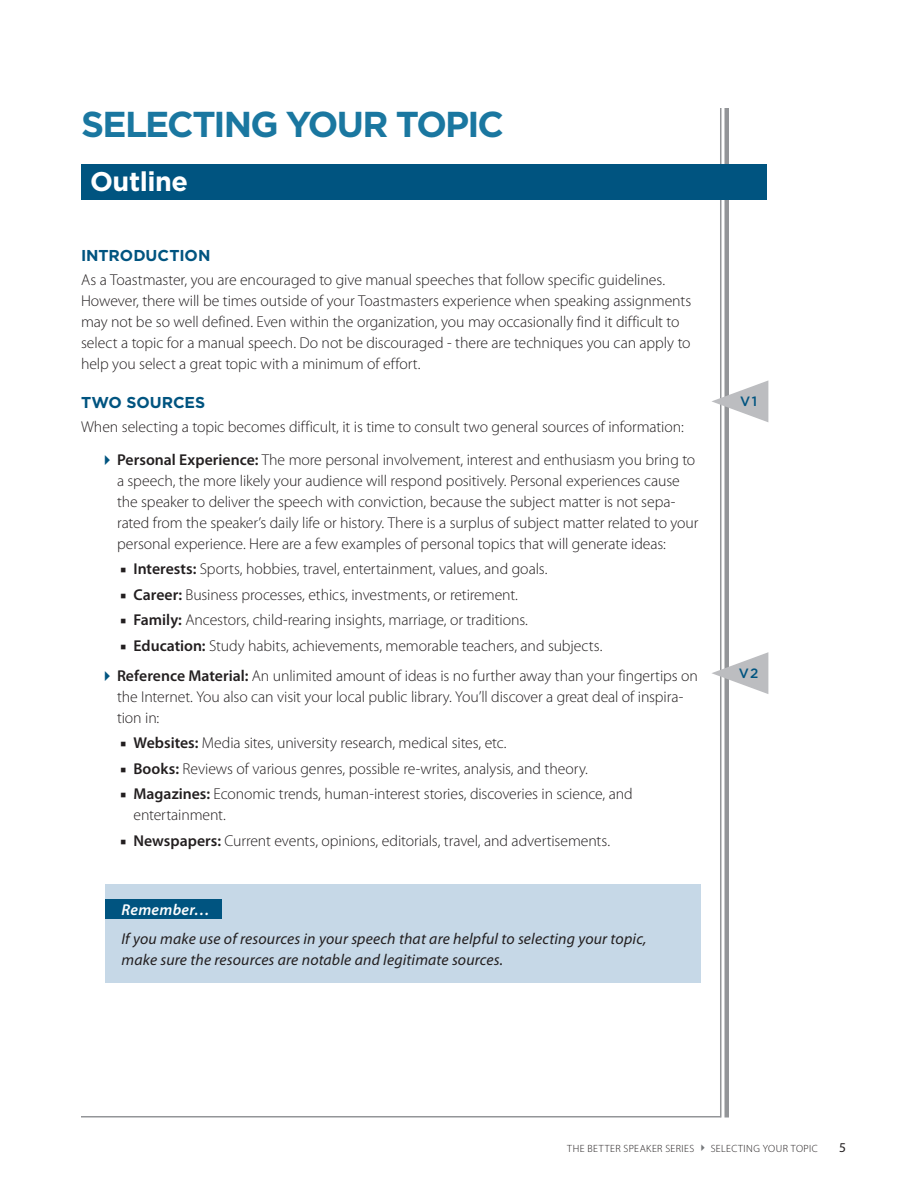
<style>
.page{position:relative;width:918px;height:1188px;background:#fff}
.page>*{position:absolute;margin:0;border:0;box-sizing:border-box;transform-origin:0 0}
.Project_head{font:700 36px "Gotham";letter-spacing:-.05em;color:#1a77a0}
.Head_2{font:700 27px "Gotham";letter-spacing:-.015em;color:#fff}
.Bullet_level_1{font:300 15.75px/21px "Myriad Pro";letter-spacing:-.005em;color:#231f20}
.Bullet_level_2{font:300 15.75px/21px "Myriad Pro";letter-spacing:-.005em;color:#231f20}
.Body_copy_-_no_inden{font:300 15.75px/21px "Myriad Pro";letter-spacing:-.005em;color:#231f20}
.Presenter{font:italic 15.75px/21px "Myriad Pro";letter-spacing:.01em;color:#231f20}
.Subs{font:700 15.75px "Gotham";color:#005480}
.Presenter-2{font:italic 600 15.75px "Myriad Pro";letter-spacing:.02em;color:#fff}
.Smaller_Subs{font:500 13.5px "Gotham";color:#005480}
.t1{font:13.5px "Myriad Pro";color:#231f20}
.t2{font:300 10.5px "Myriad Pro";letter-spacing:.04em;color:#231f20}
.s1{font-weight:600}
.s2{font-family:"Minion Pro";font-weight:400}
.s3{color:#76787b}
</style>
<div class="page">
<div style="left:724px;top:108px;width:5px;height:1010px;background:#939598"></div>
<hr style="left:720px;top:108px;width:1px;height:1010px;background:#939598">
<hr style="left:81px;top:1116px;width:639px;height:2px;background:#939598">
<div style="left:105px;top:885px;width:595px;height:98px;background:#c6d8e7"></div>
<div style="left:105px;top:899px;width:117px;height:20px;background:#005480"></div>
<div style="left:81px;top:164px;width:685px;height:36px;background:#005480"></div>
<svg style="left:712px;top:380px;width:56px;height:42px"></svg>
<svg style="left:712px;top:652px;width:56px;height:42px"></svg>
<p class="Project_head" style="left:81px;top:100px;width:425px">SELECTING YOUR TOPIC</p>
<p class="Head_2" style="left:90px;top:163px;width:100px">Outline</p>
<p class="Subs" style="left:81px;top:245px;width:131px">INTRODUCTION</p>
<p class="Body_copy_-_no_inden" style="left:81px;top:270px;width:612px">As a Toastmaster, you are encouraged to give manual speeches that follow specific guidelines.<br>However, there will be times outside of your Toastmasters experience when speaking assignments may not be so well defined. Even within the organization, you may occasionally find it difficult to select a topic for a manual speech. Do not be discouraged - there are techniques you can apply to help you select a great topic with a minimum of effort.</p>
<p class="Subs" style="left:81px;top:392px;width:126px">TWO SOURCES</p>
<p class="Body_copy_-_no_inden" style="left:81px;top:416px;width:604px">When selecting a topic becomes difficult, it is time to consult two general sources of information:</p>
<p class="Bullet_level_1" style="left:117px;top:450px;width:583px"><span class="s1">Personal Experience:</span> The more personal involvement, interest and enthusiasm you bring to a speech, the more likely your audience will respond positively. Personal experiences cause the speaker to deliver the speech with conviction, because the subject matter is not sepa&shy;rated from the speaker’s daily life or history. There is a surplus of subject matter related to your personal experience. Here are a few examples of personal topics that will generate ideas:</p>
<p class="Bullet_level_2" style="left:120px;top:559px;width:429px"><span class="s2">■</span> <span class="s1">Interests:</span> Sports, hobbies, travel, entertainment, values, and goals.</p>
<p class="Bullet_level_2" style="left:120px;top:585px;width:400px"><span class="s2">■</span> <span class="s1">Career:</span> Business processes, ethics, investments, or retirement.</p>
<p class="Bullet_level_2" style="left:120px;top:610px;width:410px"><span class="s2">■</span> <span class="s1">Family:</span> Ancestors, child-rearing insights, marriage, or traditions.</p>
<p class="Bullet_level_2" style="left:120px;top:636px;width:484px"><span class="s2">■</span> <span class="s1">Education:</span> Study habits, achievements, memorable teachers, and subjects.</p>
<p class="Bullet_level_1" style="left:117px;top:666px;width:582px"><span class="s1">Reference Material:</span> An unlimited amount of ideas is no further away than your fingertips on the Internet. You also can visit your local public library. You’ll discover a great deal of inspira&shy;tion in:</p>
<p class="Bullet_level_2" style="left:120px;top:733px;width:388px"><span class="s2">■</span> <span class="s1">Websites:</span> Media sites, university research, medical sites, etc.</p>
<p class="Bullet_level_2" style="left:120px;top:759px;width:469px"><span class="s2">■</span> <span class="s1">Books:</span> Reviews of various genres, possible re-writes, analysis, and theory.</p>
<p class="Bullet_level_2" style="left:133px;top:784px;width:501px;text-indent:-13px"><span class="s2">■</span> <span class="s1">Magazines:</span> Economic trends, human-interest stories, discoveries in science, and entertainment.</p>
<p class="Bullet_level_2" style="left:120px;top:831px;width:492px"><span class="s2">■</span> <span class="s1">Newspapers:</span> Current events, opinions, editorials, travel, and advertisements.</p>
<p class="Presenter-2" style="left:121px;top:901px;width:90px">Remember…</p>
<p class="Presenter" style="left:121px;top:928px;width:527px">If you make use of resources in your speech that are helpful to selecting your topic, make sure the resources are notable and legitimate sources.</p>
<p class="Smaller_Subs" style="left:740px;top:393px;width:18px">V1</p>
<p class="Smaller_Subs" style="left:739px;top:664px;width:21px">V2</p>
<p class="t2" style="left:567px;top:1142px;width:252px">THE BETTER SPEAKER SERIES <span class="s3">✔</span> SELECTING YOUR TOPIC</p>
<p class="t1" style="left:839px;top:1140px;width:8px">5</p>
</div>
